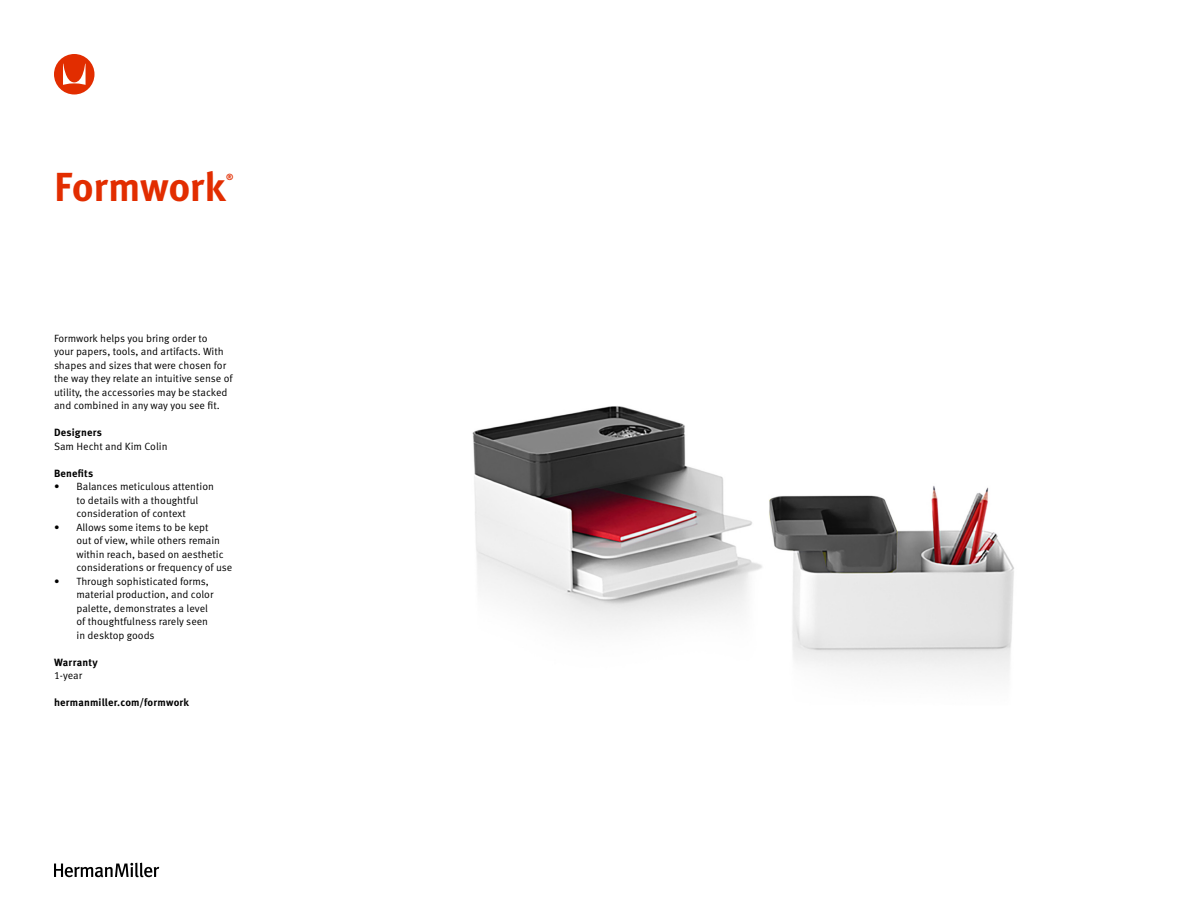
<style>
.page{position:relative;width:1188px;height:918px;background:#fff}
.page>*{position:absolute;margin:0;border:0;box-sizing:border-box;transform-origin:0 0}
.t1{font:700 40.5px "Meta OT";letter-spacing:-.015em;color:#e22d00}
.t2{font:10.5px/13.5px "Meta OT Norm";color:#000}
.t3{font:700 10.5px "Meta OT";letter-spacing:.015em;color:#000}
.t4{font:700 8.7px "Meta OT";color:#e22d00}
</style>
<div class="page">
<svg style="left:54px;top:54px;width:41px;height:40px"></svg>
<svg style="left:54px;top:863px;width:105px;height:14px"></svg>
<img style="left:472px;top:406px;width:542px;height:271px">
<h1 class="t1" style="left:54px;top:162px;width:173px">Formwork</h1>
<p class="t4" style="left:226px;top:171px;width:9px">®</p>
<p class="t2" style="left:54px;top:331px;width:180px">Formwork helps you bring order to<br>your papers, tools, and artifacts. With shapes and sizes that were chosen for the way they relate an intuitive sense of utility, the accessories may be stacked and combined in any way you see fit.</p>
<p class="t3" style="left:54px;top:426px;width:49px">Designers</p>
<p class="t2" style="left:54px;top:439px;width:115px">Sam Hecht and Kim Colin</p>
<p class="t3" style="left:54px;top:466px;width:41px">Benefits</p>
<p class="t2" style="left:77px;top:480px;width:139px;text-indent:-23px">• Balances meticulous attention to details with a thoughtful consideration of context</p>
<p class="t2" style="left:77px;top:520px;width:157px;text-indent:-23px">• Allows some items to be kept<br>out of view, while others remain within reach, based on aesthetic considerations or frequency of use</p>
<p class="t2" style="left:77px;top:574px;width:138px;text-indent:-23px">• Through sophisticated forms, material production, and color palette, demonstrates a level of thoughtfulness rarely seen in desktop goods</p>
<p class="t3" style="left:54px;top:655px;width:45px">Warranty</p>
<p class="t2" style="left:54px;top:669px;width:30px">1-year</p>
<p class="t3" style="left:54px;top:696px;width:137px">hermanmiller.com/formwork</p>
</div>
